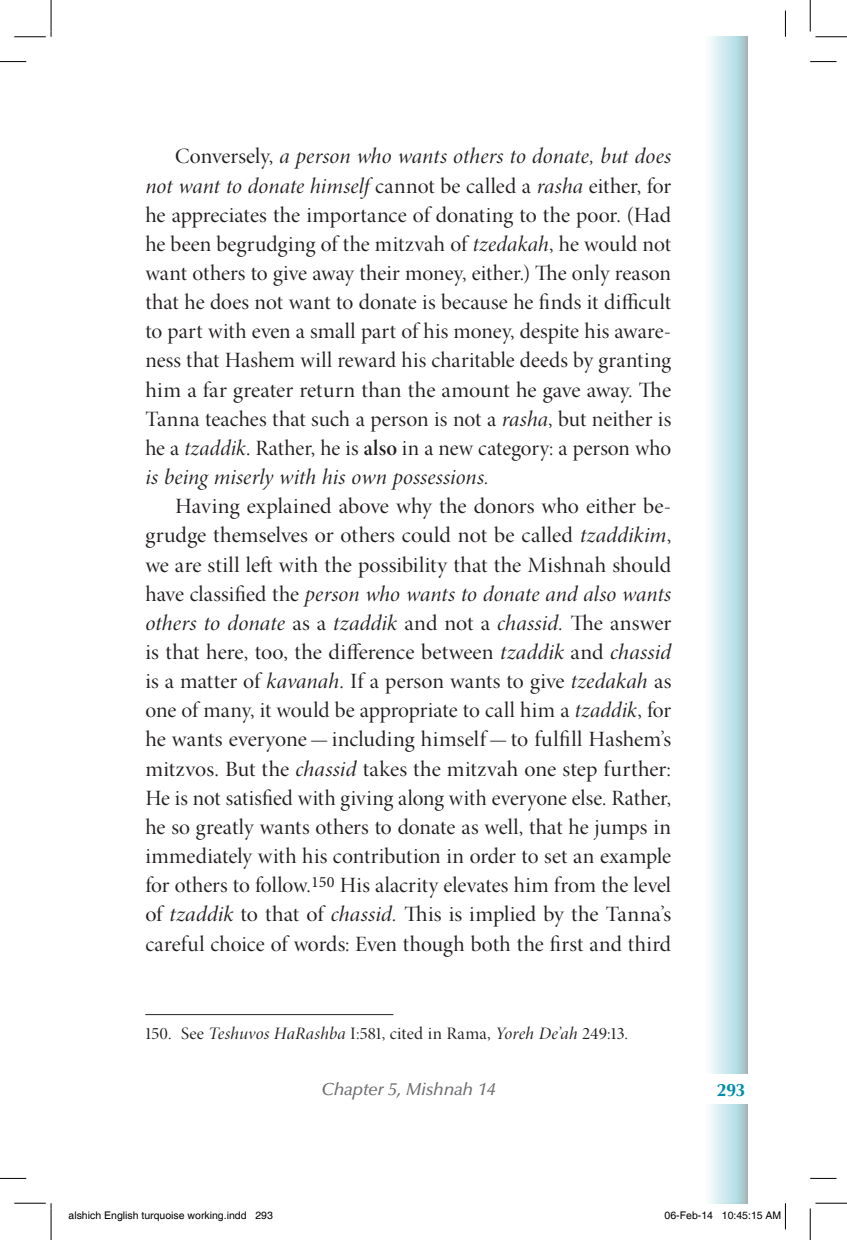
<style>
.page{position:relative;width:847px;height:1240px;background:#fff}
.page>*{position:absolute;margin:0;border:0;box-sizing:border-box;transform-origin:0 0}
.t1{font:21.88px/29.2px "Minion Pro Disp";color:#231f20;text-align:justify;scale:1.05 1}
.t2{font:21.88px/29.1px "Minion Pro Disp";color:#231f20;text-align:justify;scale:1.04 1}
.t3{font:21.88px/29.2px "Minion Pro It Disp";letter-spacing:.005em;color:#231f20;text-align:right}
.t4{font:700 17.85px "Optima LT Std";color:#008da8}
.t5{font:17.5px "Minion Pro Disp";letter-spacing:.015em;color:#231f20}
.t6{font:italic 500 17.5px "Optima LT Std";letter-spacing:-.015em;color:#6c6d70}
.t7{font:10.5px "Helvetica";color:#000}
.s1{font-family:"Minion Pro Disp"}
.s2{font-family:"Minion Pro It Disp"}
.s3{font-family:"Minion Pro Semibold Disp"}
</style>
<div class="page">
<div style="left:702px;top:37px;width:48px;height:1165px;background:#231f20;opacity:.75"></div>
<div style="left:693px;top:1074px;width:75px;height:29px;background:#fff"></div>
<hr style="left:145px;top:1014px;width:248px;height:1px;background:#231f20">
<svg style="left:0;top:61px;width:26px;height:1px"></svg>
<svg style="left:810px;top:61px;width:26px;height:1px"></svg>
<svg style="left:0;top:1177px;width:26px;height:1px"></svg>
<svg style="left:810px;top:1177px;width:26px;height:1px"></svg>
<svg style="left:785px;top:11px;width:1px;height:26px"></svg>
<hr style="left:14px;top:36px;width:32px;height:1px;background:#000">
<hr style="left:815px;top:36px;width:32px;height:1px;background:#000">
<hr style="left:14px;top:1202px;width:32px;height:1px;background:#000">
<hr style="left:815px;top:1202px;width:32px;height:1px;background:#000">
<hr style="left:51px;top:0;width:1px;height:32px;background:#000">
<hr style="left:51px;top:1208px;width:1px;height:31px;background:#000">
<hr style="left:810px;top:0;width:1px;height:32px;background:#000">
<hr style="left:810px;top:1208px;width:1px;height:31px;background:#000">
<svg style="left:722px;top:1202px;width:64px;height:27px"></svg>
<p class="t3" style="left:145px;top:142px;width:527px"><span class="s1">Conversely,</span> a person who wants others to donate, but does not want to donate himself <span class="s1">cannot be called a</span> rasha <span class="s1">either, for</span></p>
<p class="t2" style="left:145px;top:201px;width:507px">he appreciates the importance of donating to the poor. (Had he been begrudging of the mitzvah of <span class="s2">tzedakah</span>, he would not want others to give away their money, either.) The only reason that he does not want to donate is because he finds it difficult to part with even a small part of his money, despite his aware&shy;ness that Hashem will reward his charitable deeds by granting him a far greater return than the amount he gave away. The Tanna teaches that such a person is not a <span class="s2">rasha</span>, but neither is he a <span class="s2">tzaddik</span>. Rather, he is <span class="s3">also</span> in a new category: a person who</p>
<p class="t3" style="left:145px;top:463px;width:345px">is being miserly with his own possessions.</p>
<p class="t1" style="left:145px;top:492px;width:502px;text-indent:30px">Having explained above why the donors who either be&shy;grudge themselves or others could not be called <span class="s2">tzaddikim</span>, we are still left with the possibility that the Mishnah should</p>
<p class="t3" style="left:145px;top:579px;width:527px;text-align:left"><span class="s1">have classified the</span> person who wants to donate and also wants others to donate <span class="s1">as a</span> tzaddik <span class="s1">and not a</span> chassid. <span class="s1">The answer</span></p>
<p class="t1" style="left:145px;top:638px;width:502px">is that here, too, the difference between <span class="s2">tzaddik</span> and <span class="s2">chassid </span>is a matter of <span class="s2">kavanah</span>. If a person wants to give <span class="s2">tzedakah</span> as one of many, it would be appropriate to call him a <span class="s2">tzaddik</span>, for he wants everyone—including himself—to fulfill Hashem’s mitzvos. But the <span class="s2">chassid</span> takes the mitzvah one step further:<br>He is not satisfied with giving along with everyone else. Rather, he so greatly wants others to donate as well, that he jumps in immediately with his contribution in order to set an example for others to follow.<sup>150</sup> His alacrity elevates him from the level of <span class="s2">tzaddik</span> to that of <span class="s2">chassid.</span> This is implied by the Tanna’s careful choice of words: Even though both the first and third</p>
<p class="t5" style="left:145px;top:1023px;width:484px">150. See <span class="s2">Teshuvos HaRashba</span> I:581, cited in Rama, <span class="s2">Yoreh De’ah</span> 249:13.</p>
<p class="t6" style="left:321px;top:1079px;width:176px">Chapter 5, Mishnah 14</p>
<p class="t4" style="left:717px;top:1079px;width:30px">293</p>
<p class="t7" style="left:69px;top:1208px;width:206px">alshich English turquoise working.indd 293</p>
<p class="t7" style="left:664px;top:1208px;width:118px">06-Feb-14 10:45:15 AM</p>
</div>
